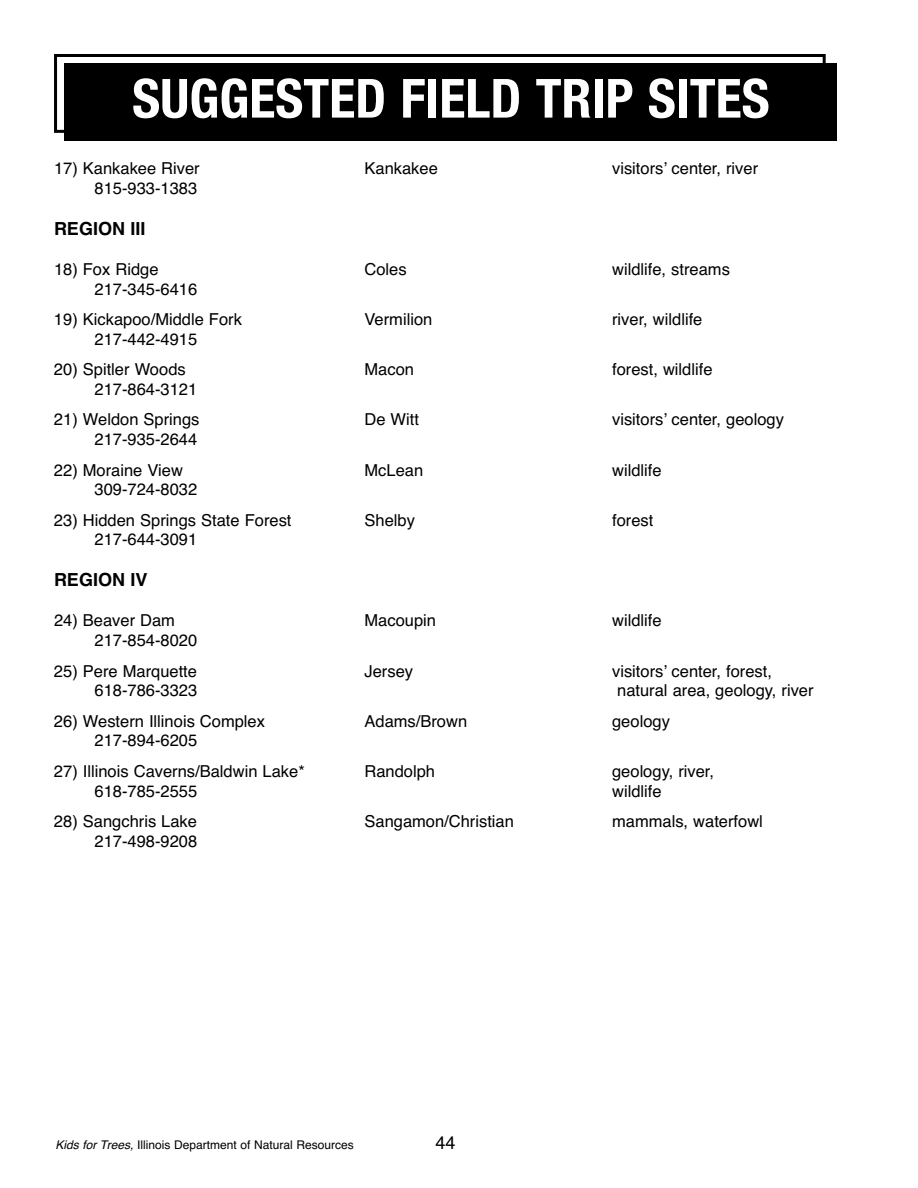
<style>
.page{position:relative;width:918px;height:1188px;background:#fff}
.page>*{position:absolute;margin:0;border:0;box-sizing:border-box;transform-origin:0 0}
.t1{font:700 condensed 54px "Helvetica Neue LT Std";color:#fff}
.t2{font:700 18px "Helvetica";color:#000}
.t3{font:18px "Helvetica";color:#000}
.t4{font:16.5px "Helvetica";color:#000}
.t5{font:12px "Helvetica";color:#000}
.s1{font-style:italic}
</style>
<div class="page">
<div style="left:54px;top:54px;width:772px;height:79px;border:3px solid #000"></div>
<div style="left:65px;top:63px;width:772px;height:77px;background:#000"></div>
<h1 class="t1" style="left:132px;top:79px;width:639px">SUGGESTED FIELD TRIP SITES</h1>
<p class="t4" style="left:54px;top:159px;width:147px">17) Kankakee River</p>
<p class="t4" style="left:364px;top:159px;width:75px">Kankakee</p>
<p class="t4" style="left:612px;top:159px;width:148px">visitors’ center, river</p>
<p class="t4" style="left:94px;top:179px;width:104px">815-933-1383</p>
<p class="t2" style="left:54px;top:218px;width:93px">REGION III</p>
<p class="t4" style="left:54px;top:260px;width:106px">18) Fox Ridge</p>
<p class="t4" style="left:364px;top:260px;width:44px">Coles</p>
<p class="t4" style="left:612px;top:260px;width:119px">wildlife, streams</p>
<p class="t4" style="left:94px;top:280px;width:104px">217-345-6416</p>
<p class="t4" style="left:54px;top:310px;width:190px">19) Kickapoo/Middle Fork</p>
<p class="t4" style="left:364px;top:310px;width:69px">Vermilion</p>
<p class="t4" style="left:612px;top:310px;width:92px">river, wildlife</p>
<p class="t4" style="left:94px;top:330px;width:104px">217-442-4915</p>
<p class="t4" style="left:54px;top:360px;width:133px">20) Spitler Woods</p>
<p class="t4" style="left:364px;top:360px;width:51px">Macon</p>
<p class="t4" style="left:612px;top:360px;width:102px">forest, wildlife</p>
<p class="t4" style="left:94px;top:380px;width:104px">217-864-3121</p>
<p class="t4" style="left:54px;top:410px;width:147px">21) Weldon Springs</p>
<p class="t4" style="left:364px;top:410px;width:56px">De Witt</p>
<p class="t4" style="left:612px;top:410px;width:173px">visitors’ center, geology</p>
<p class="t4" style="left:94px;top:430px;width:104px">217-935-2644</p>
<p class="t4" style="left:54px;top:460px;width:131px">22) Moraine View</p>
<p class="t4" style="left:364px;top:460px;width:60px">McLean</p>
<p class="t4" style="left:612px;top:460px;width:51px">wildlife</p>
<p class="t4" style="left:94px;top:480px;width:104px">309-724-8032</p>
<p class="t4" style="left:54px;top:510px;width:239px">23) Hidden Springs State Forest</p>
<p class="t4" style="left:364px;top:510px;width:52px">Shelby</p>
<p class="t4" style="left:612px;top:510px;width:43px">forest</p>
<p class="t4" style="left:94px;top:530px;width:104px">217-644-3091</p>
<p class="t2" style="left:54px;top:569px;width:95px">REGION IV</p>
<p class="t4" style="left:54px;top:611px;width:123px">24) Beaver Dam</p>
<p class="t4" style="left:364px;top:611px;width:73px">Macoupin</p>
<p class="t4" style="left:612px;top:611px;width:51px">wildlife</p>
<p class="t4" style="left:94px;top:631px;width:104px">217-854-8020</p>
<p class="t4" style="left:54px;top:661px;width:145px">25) Pere Marquette</p>
<p class="t4" style="left:364px;top:661px;width:50px">Jersey</p>
<p class="t4" style="left:612px;top:661px;width:161px">visitors’ center, forest,</p>
<p class="t4" style="left:94px;top:681px;width:104px">618-786-3323</p>
<p class="t4" style="left:617px;top:681px;width:198px">natural area, geology, river</p>
<p class="t4" style="left:54px;top:711px;width:213px">26) Western Illinois Complex</p>
<p class="t4" style="left:364px;top:711px;width:104px">Adams/Brown</p>
<p class="t4" style="left:612px;top:711px;width:59px">geology</p>
<p class="t4" style="left:94px;top:731px;width:104px">217-894-6205</p>
<p class="t4" style="left:54px;top:761px;width:252px">27) Illinois Caverns/Baldwin Lake*</p>
<p class="t4" style="left:364px;top:761px;width:72px">Randolph</p>
<p class="t4" style="left:612px;top:761px;width:103px">geology, river,</p>
<p class="t4" style="left:94px;top:781px;width:104px">618-785-2555</p>
<p class="t4" style="left:612px;top:781px;width:51px">wildlife</p>
<p class="t4" style="left:54px;top:812px;width:145px">28) Sangchris Lake</p>
<p class="t4" style="left:365px;top:812px;width:151px">Sangamon/Christian</p>
<p class="t4" style="left:612px;top:812px;width:152px">mammals, waterfowl</p>
<p class="t4" style="left:95px;top:831px;width:104px">217-498-9208</p>
<p class="t5" style="left:56px;top:1138px;width:300px"><span class="s1">Kids for Trees,</span> Illinois Department of Natural Resources</p>
<p class="t3" style="left:436px;top:1132px;width:22px">44</p>
</div>
